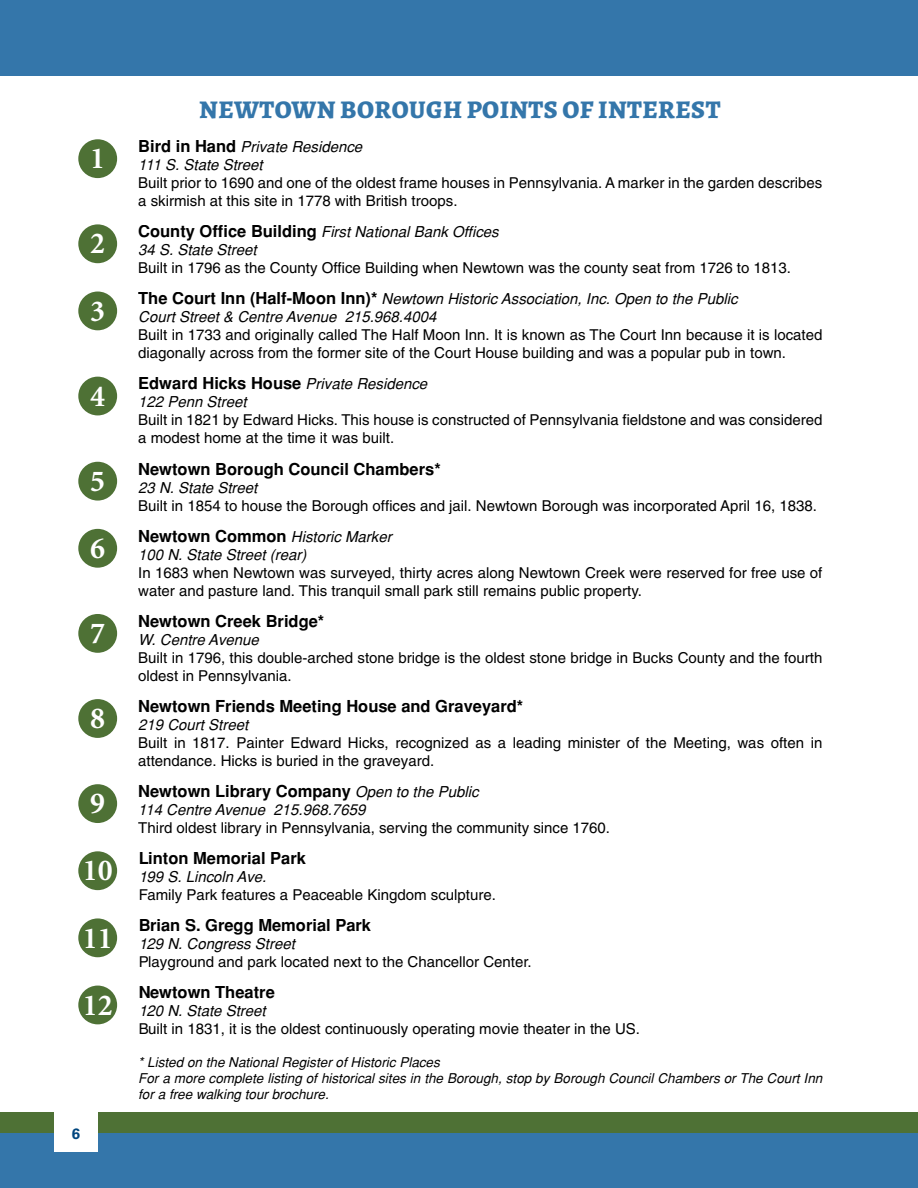
<style>
.page{position:relative;width:918px;height:1188px;background:#fff}
.page>*{position:absolute;margin:0;border:0;box-sizing:border-box;transform-origin:0 0}
.t1{font:700 30.6px "Minion";color:#fff}
.t2{font:800 25.5px "Alegreya";letter-spacing:.02em;color:#3476aa}
.t3{font:700 16.5px "Helvetica";color:#000}
.t4{font:15px/18px "Helvetica";color:#000}
.t5{font:italic 15px/18px "Helvetica";color:#000}
.t6{font:700 15px "Univers";color:#00467e}
.t7{font:italic 13.5px/16.2px "Helvetica";color:#000}
.s1{font-weight:700;font-style:normal;font-size:16.5px}
.s2{font-weight:400;font-style:italic;font-size:15px}
</style>
<div class="page">
<div style="left:0;top:1133px;width:918px;height:55px;background:#3476aa"></div>
<div style="left:0;top:1113px;width:918px;height:20px;background:#4e7135"></div>
<div style="left:54px;top:1104px;width:44px;height:48px;background:#fff"></div>
<div style="left:0;top:0;width:918px;height:75px;background:#3476aa"></div>
<div style="left:78px;top:139px;width:39px;height:39px;background:#4e7135;border-radius:50%"></div>
<div style="left:78px;top:224px;width:39px;height:39px;background:#4e7135;border-radius:50%"></div>
<div style="left:78px;top:292px;width:39px;height:38px;background:#4e7135;border-radius:50%"></div>
<div style="left:78px;top:377px;width:39px;height:38px;background:#4e7135;border-radius:50%"></div>
<div style="left:78px;top:462px;width:39px;height:39px;background:#4e7135;border-radius:50%"></div>
<div style="left:78px;top:529px;width:39px;height:39px;background:#4e7135;border-radius:50%"></div>
<div style="left:78px;top:614px;width:39px;height:39px;background:#4e7135;border-radius:50%"></div>
<div style="left:78px;top:699px;width:39px;height:39px;background:#4e7135;border-radius:50%"></div>
<div style="left:78px;top:784px;width:39px;height:39px;background:#4e7135;border-radius:50%"></div>
<div style="left:78px;top:851px;width:39px;height:39px;background:#4e7135;border-radius:50%"></div>
<div style="left:78px;top:918px;width:39px;height:39px;background:#4e7135;border-radius:50%"></div>
<div style="left:78px;top:986px;width:39px;height:38px;background:#4e7135;border-radius:50%"></div>
<h1 class="t1" style="left:90px;top:143px;width:16px">1</h1>
<h1 class="t1" style="left:90px;top:228px;width:16px">2</h1>
<h1 class="t1" style="left:90px;top:295px;width:16px">3</h1>
<h1 class="t1" style="left:90px;top:380px;width:16px">4</h1>
<h1 class="t1" style="left:90px;top:465px;width:16px">5</h1>
<h1 class="t1" style="left:90px;top:533px;width:16px">6</h1>
<h1 class="t1" style="left:90px;top:618px;width:16px">7</h1>
<h1 class="t1" style="left:90px;top:703px;width:16px">8</h1>
<h1 class="t1" style="left:90px;top:788px;width:16px">9</h1>
<h1 class="t1" style="left:83px;top:855px;width:31px">10</h1>
<h1 class="t1" style="left:83px;top:922px;width:31px">11</h1>
<h1 class="t1" style="left:83px;top:989px;width:31px">12</h1>
<p class="t6" style="left:72px;top:1125px;width:10px">6</p>
<h2 class="t2" style="left:199px;top:91px;width:523px">NEWTOWN BOROUGH POINTS OF INTEREST</h2>
<p class="t5" style="left:138px;top:138px;width:225px"><span class="s1">Bird in Hand</span> Private Residence<br>111 S. State Street</p>
<p class="t4" style="left:138px;top:174px;width:686px">Built prior to 1690 and one of the oldest frame houses in Pennsylvania. A marker in the garden describes a skirmish at this site in 1778 with British troops.</p>
<p class="t5" style="left:138px;top:223px;width:362px"><span class="s1">County Office Building</span> First National Bank Offices<br>34 S. State Street</p>
<p class="t4" style="left:138px;top:259px;width:654px">Built in 1796 as the County Office Building when Newtown was the county seat from 1726 to 1813.</p>
<p class="t5" style="left:138px;top:290px;width:601px"><span class="s1">The Court Inn (Half-Moon Inn)*</span> Newtown Historic Association, Inc. Open to the Public<br>Court Street &amp; Centre Avenue 215.968.4004</p>
<p class="t4" style="left:138px;top:326px;width:686px">Built in 1733 and originally called The Half Moon Inn. It is known as The Court Inn because it is located diagonally across from the former site of the Court House building and was a popular pub in town.</p>
<p class="t3" style="left:138px;top:374px;width:291px">Edward Hicks House <span class="s2">Private Residence</span></p>
<p class="t5" style="left:138px;top:393px;width:110px">122 Penn Street</p>
<p class="t4" style="left:138px;top:411px;width:686px">Built in 1821 by Edward Hicks. This house is constructed of Pennsylvania fieldstone and was considered a modest home at the time it was built.</p>
<p class="t3" style="left:138px;top:459px;width:304px">Newtown Borough Council Chambers*</p>
<p class="t5" style="left:138px;top:478px;width:121px">23 N. State Street</p>
<p class="t4" style="left:138px;top:496px;width:680px">Built in 1854 to house the Borough offices and jail. Newtown Borough was incorporated April 16, 1838.</p>
<p class="t5" style="left:138px;top:527px;width:255px"><span class="s1">Newtown Common</span> Historic Marker<br>100 N. State Street (rear)</p>
<p class="t4" style="left:138px;top:563px;width:686px">In 1683 when Newtown was surveyed, thirty acres along Newtown Creek were reserved for free use of water and pasture land. This tranquil small park still remains public property.</p>
<p class="t3" style="left:138px;top:611px;width:188px">Newtown Creek Bridge*</p>
<p class="t5" style="left:138px;top:630px;width:122px">W. Centre Avenue</p>
<p class="t4" style="left:138px;top:649px;width:686px">Built in 1796, this double-arched stone bridge is the oldest stone bridge in Bucks County and the fourth oldest in Pennsylvania.</p>
<p class="t3" style="left:138px;top:697px;width:387px">Newtown Friends Meeting House and Graveyard*</p>
<p class="t5" style="left:138px;top:716px;width:112px">219 Court Street</p>
<p class="t4" style="left:138px;top:734px;width:686px">Built in 1817. Painter Edward Hicks, recognized as a leading minister of the Meeting, was often in attendance. Hicks is buried in the graveyard.</p>
<p class="t3" style="left:138px;top:782px;width:342px">Newtown Library Company <span class="s2">Open to the Public</span></p>
<p class="t5" style="left:138px;top:801px;width:229px">114 Centre Avenue 215.968.7659</p>
<p class="t4" style="left:138px;top:819px;width:473px">Third oldest library in Pennsylvania, serving the community since 1760.</p>
<p class="t3" style="left:138px;top:849px;width:169px">Linton Memorial Park</p>
<p class="t5" style="left:138px;top:868px;width:130px">199 S. Lincoln Ave.</p>
<p class="t4" style="left:138px;top:886px;width:359px">Family Park features a Peaceable Kingdom sculpture.</p>
<p class="t3" style="left:138px;top:916px;width:234px">Brian S. Gregg Memorial Park</p>
<p class="t5" style="left:138px;top:935px;width:158px">129 N. Congress Street</p>
<p class="t4" style="left:138px;top:953px;width:395px">Playground and park located next to the Chancellor Center.</p>
<p class="t3" style="left:138px;top:983px;width:138px">Newtown Theatre</p>
<p class="t5" style="left:138px;top:1002px;width:129px">120 N. State Street</p>
<p class="t4" style="left:138px;top:1020px;width:503px">Built in 1831, it is the oldest continuously operating movie theater in the US.</p>
<p class="t7" style="left:138px;top:1054px;width:686px">* Listed on the National Register of Historic Places<br>For a more complete listing of historical sites in the Borough, stop by Borough Council Chambers or The Court Inn for a free walking tour brochure.</p>
</div>
